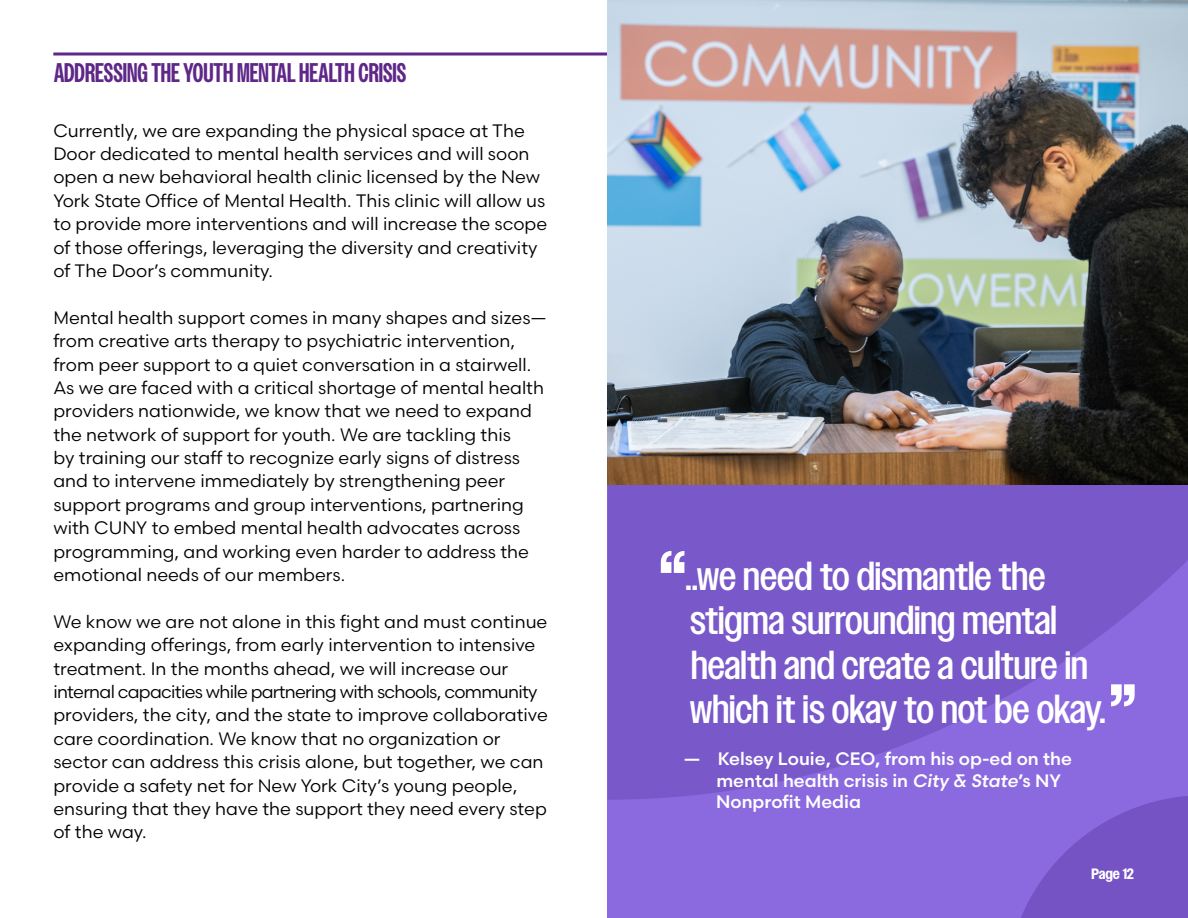
<style>
.page{position:relative;width:1188px;height:918px;background:#fff}
.page>*{position:absolute;margin:0;border:0;box-sizing:border-box;transform-origin:0 0}
.t1{font:500 40.5px/44.5px "Owners Narrow";color:#fff}
.t2{font:700 27px "Owners X Narrow";color:#5e2788}
.t3{font:18px/23.4px "Scandia";color:#000}
.t4{font:500 18px/21.6px "Scandia";color:#fff}
.t5{font:700 15px "Owners Narrow";color:#fff}
</style>
<div class="page">
<svg style="left:53px;top:52px;width:555px;height:4px;background:#865ca5"></svg>
<div style="left:608px;top:459px;width:580px;height:459px;background:#8b6adf"></div>
<svg style="left:1021px;top:800px;width:167px;height:118px"></svg>
<svg style="left:608px;top:485px;width:580px;height:315px;fill:#7958ca"></svg>
<svg style="left:661px;top:551px;width:23px;height:22px"></svg>
<svg style="left:1111px;top:684px;width:24px;height:22px"></svg>
<img style="left:608px;top:0;width:580px;height:485px">
<h2 class="t2" style="left:54px;top:58px;width:354px">ADDRESSING THE YOUTH MENTAL HEALTH CRISIS</h2>
<p class="t3" style="left:53px;top:118px;width:495px">Currently, we are expanding the physical space at The Door dedicated to mental health services and will soon open a new behavioral health clinic licensed by the New York State Office of Mental Health. This clinic will allow us to provide more interventions and will increase the scope of those offerings, leveraging the diversity and creativity of The Door’s community.</p>
<p class="t3" style="left:53px;top:305px;width:495px">Mental health support comes in many shapes and sizes— from creative arts therapy to psychiatric intervention, from peer support to a quiet conversation in a stairwell.<br>As we are faced with a critical shortage of mental health providers nationwide, we know that we need to expand the network of support for youth. We are tackling this<br>by training our staff to recognize early signs of distress and to intervene immediately by strengthening peer support programs and group interventions, partnering with CUNY to embed mental health advocates across programming, and working even harder to address the emotional needs of our members.</p>
<p class="t3" style="left:53px;top:610px;width:496px">We know we are not alone in this fight and must continue expanding offerings, from early intervention to intensive treatment. In the months ahead, we will increase our internal capacities while partnering with schools, community providers, the city, and the state to improve collaborative care coordination. We know that no organization or sector can address this crisis alone, but together, we can provide a safety net for New York City’s young people, ensuring that they have the support they need every step of the way.</p>
<h1 class="t1" style="left:686px;top:553px;width:422px">..we need to dismantle the stigma surrounding mental health and create a culture in which it is okay to not be okay.</h1>
<p class="t4" style="left:716px;top:748px;width:357px;text-indent:-32px">— Kelsey Louie, CEO, from his op-ed on the mental health crisis in City &amp; State’s NY<br>Nonprofit Media</p>
<p class="t5" style="left:1091px;top:866px;width:44px">Page 12</p>
</div>
